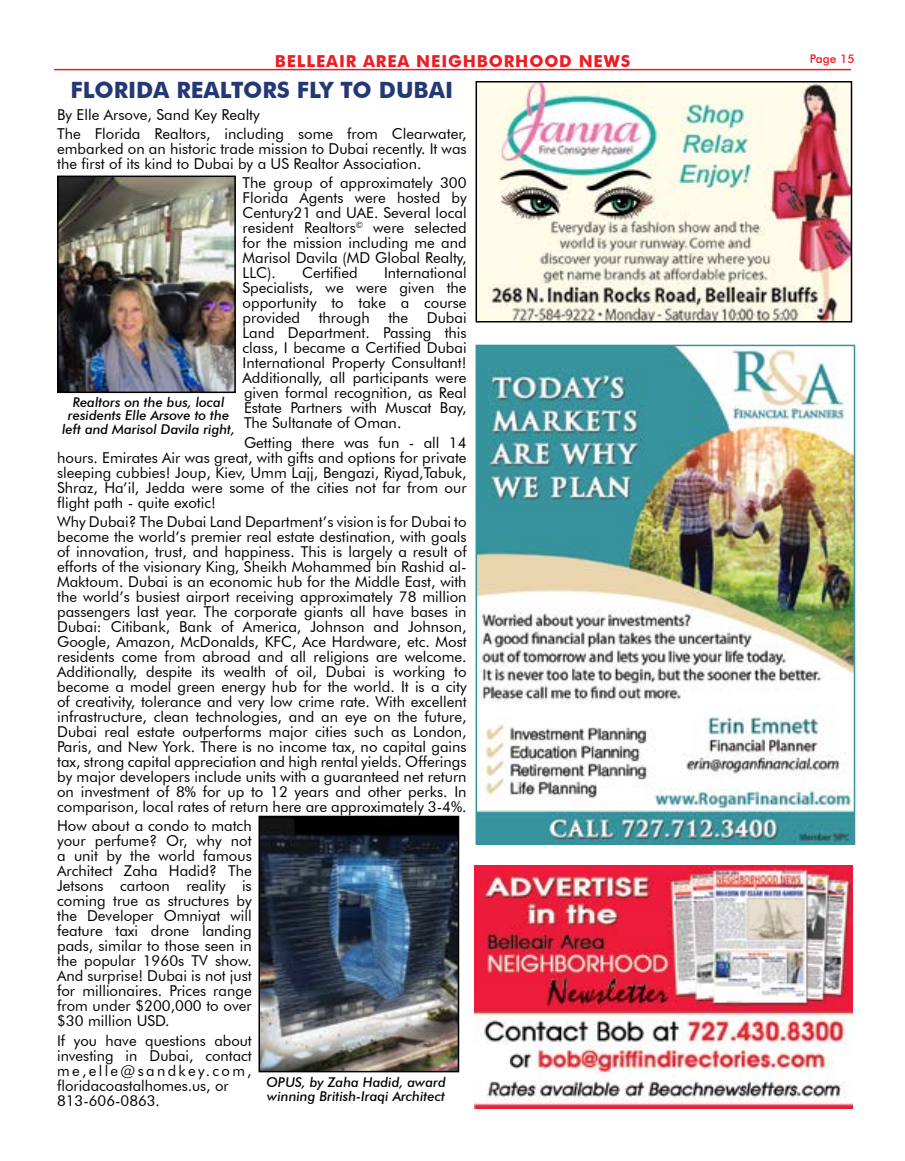
<style>
.page{position:relative;width:905px;height:1161px;background:#fff}
.page>*{position:absolute;margin:0;border:0;box-sizing:border-box;transform-origin:0 0}
.t1{font:700 22.5px "Futura BT";color:#253876}
.t2{font:700 16.5px "Futura BT";letter-spacing:.05em;color:#ed1d24}
.t3{font:15px/15px "Futura BT";color:#000;text-align:justify}
.t4{font:italic 500 13.5px/13.5px "Futura BT";color:#000}
.t5{font:500 12px "Futura BT";color:#ed1d24}
</style>
<div class="page">
<hr style="left:54px;top:69px;width:796px;height:1px;background:#ed1d24">
<img style="left:478px;top:84px;width:371px;height:235px">
<div style="left:475px;top:81px;width:377px;height:241px;border:2px solid #000"></div>
<img style="left:478px;top:348px;width:374px;height:494px">
<div style="left:475px;top:345px;width:380px;height:500px;border:2px solid #37939d"></div>
<img style="left:474px;top:866px;width:378px;height:242px">
<img style="left:261px;top:819px;width:195px;height:250px">
<div style="left:258px;top:816px;width:201px;height:256px;border:2px solid #000"></div>
<img style="left:60px;top:179px;width:173px;height:211px">
<div style="left:57px;top:176px;width:179px;height:217px;border:2px solid #000"></div>
<p class="t2" style="left:275px;top:51px;width:357px">BELLEAIR AREA NEIGHBORHOOD NEWS</p>
<p class="t5" style="left:809px;top:52px;width:46px">Page 15</p>
<h1 class="t1" style="left:71px;top:76px;width:384px">FLORIDA REALTORS FLY TO DUBAI</h1>
<p class="t3" style="left:57px;top:105px;width:411px;line-height:19.4px">By Elle Arsove, Sand Key Realty<br>The Florida Realtors, including some from Clearwater,</p>
<p class="t3" style="left:57px;top:141px;width:411px">embarked on an historic trade mission to Dubai recently. It was the first of its kind to Dubai by a US Realtor Association.</p>
<p class="t3" style="left:242px;top:176px;width:225px">The group of approximately 300<br>Florida Agents were hosted by Century21 and UAE. Several local resident Realtors<sup>©</sup> were selected for the mission including me and Marisol Davila (MD Global Realty, LLC).</p>
<p class="t3" style="left:302px;top:266px;width:57px">Certified</p>
<p class="t3" style="left:242px;top:266px;width:225px;text-indent:141px">International Specialists, we were given the opportunity to take a course provided through the Dubai Land Department. Passing this class, I became a Certified Dubai International Property Consultant!<br>Additionally, all participants were given formal recognition, as Real Estate Partners with Muscat Bay, The Sultanate of Oman.</p>
<p class="t3" style="left:57px;top:435px;width:411px;text-indent:187px">Getting there was fun - all 14 hours. Emirates Air was great, with gifts and options for private sleeping cubbies! Joup, Kiev, Umm Lajj, Bengazi, Riyad,Tabuk, Shraz, Ha’il, Jedda were some of the cities not far from our flight path - quite exotic!</p>
<p class="t3" style="left:57px;top:514px;width:411px">Why Dubai? The Dubai Land Department’s vision is for Dubai to become the world’s premier real estate destination, with goals of innovation, trust, and happiness. This is largely a result of efforts of the visionary King, Sheikh Mohammed bin Rashid al-Maktoum. Dubai is an economic hub for the Middle East, with the world’s busiest airport receiving approximately 78 million passengers last year. The corporate giants all have bases in Dubai: Citibank, Bank of America, Johnson and Johnson, Google, Amazon, McDonalds, KFC, Ace Hardware, etc. Most residents come from abroad and all religions are welcome.<br>Additionally, despite its wealth of oil, Dubai is working to become a model green energy hub for the world. It is a city of creativity, tolerance and very low crime rate. With excellent infrastructure, clean technologies, and an eye on the future, Dubai real estate outperforms major cities such as London, Paris, and New York. There is no income tax, no capital gains tax, strong capital appreciation and high rental yields. Offerings by major developers include units with a guaranteed net return on investment of 8% for up to 12 years and other perks. In comparison, local rates of return here are approximately 3-4%.</p>
<p class="t3" style="left:57px;top:818px;width:196px">How about a condo to match your perfume? Or, why not a unit by the world famous Architect Zaha Hadid? The Jetsons cartoon reality is coming true as structures by the Developer Omniyat will feature taxi drone landing pads, similar to those seen in the popular 1960s TV show.<br>And surprise! Dubai is not just for millionaires. Prices range from under $200,000 to over $30 million USD.</p>
<p class="t3" style="left:57px;top:1033px;width:196px;text-align:left">If you have questions about investing in Dubai, contact me,elle@sandkey.com, floridacoastalhomes.us, or<br>813-606-0863.</p>
<p class="t4" style="left:62px;top:395px;width:175px;text-align:center">Realtors on the bus, local residents Elle Arsove to the left and Marisol Davila right,</p>
<p class="t4" style="left:266px;top:1076px;width:181px">OPUS, by Zaha Hadid, award winning British-Iraqi Architect</p>
</div>
